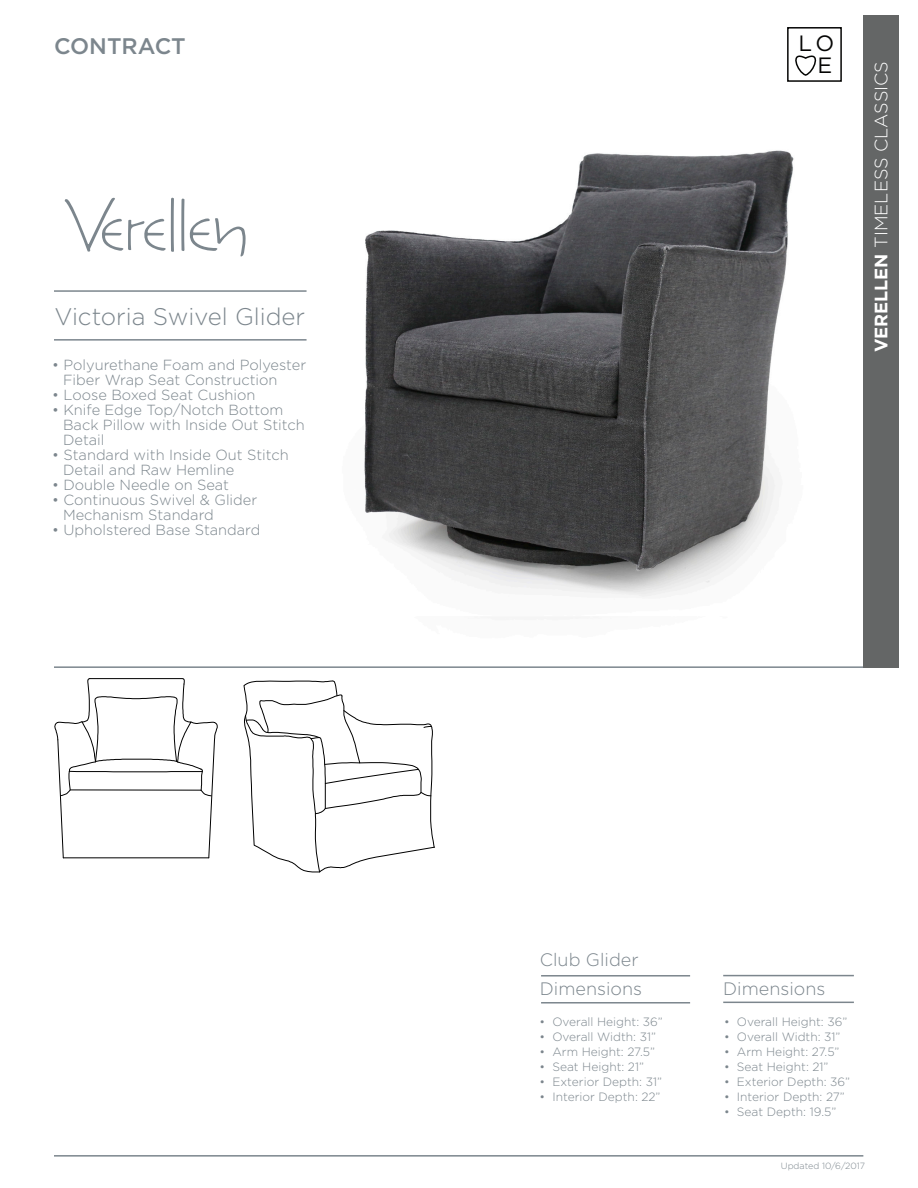
<style>
.page{position:relative;width:918px;height:1188px;background:#fff}
.page>*{position:absolute;margin:0;border:0;box-sizing:border-box;transform-origin:0 0}
.t1{font:300 24px "Gotham";color:#7c868d}
.t2{font:500 22.5px "Gotham";color:#7c868d}
.t3{font:22.2px/22.4px "Gotham";color:#050504}
.t4{font:300 18px "Gotham";color:#7c868d}
.t5{font:300 18px "Gotham";color:#fff}
.t6{font:300 14.7px/15px "Gotham";color:#7c868d}
.t7{font:300 12px "Gotham";color:#7c868d}
.t8{font:300 9px "Gotham";color:#7c868d}
.s1{font-weight:700}
</style>
<div class="page">
<div style="left:787px;top:27px;width:55px;height:55px;border:2px solid #050504"></div>
<svg style="left:789px;top:50px;width:28px;height:27px"></svg>
<hr style="left:54px;top:339px;width:253px;height:2px;background:#7c868d">
<hr style="left:54px;top:290px;width:253px;height:2px;background:#7c868d">
<hr style="left:54px;top:666px;width:809px;height:2px;background:#7c868d">
<hr style="left:54px;top:1155px;width:809px;height:2px;background:#7c868d">
<svg style="left:64px;top:198px;width:110px;height:54px"></svg>
<svg style="left:181px;top:199px;width:65px;height:57px"></svg>
<hr style="left:723px;top:1002px;width:131px;height:1px;background:#7c868d">
<hr style="left:723px;top:975px;width:131px;height:1px;background:#7c868d">
<div style="left:863px;top:15px;width:35px;height:653px;background:#646666"></div>
<svg style="left:244px;top:681px;width:191px;height:191px"></svg>
<svg style="left:55px;top:678px;width:162px;height:180px"></svg>
<hr style="left:63px;top:858px;width:146px;height:1px;background:#000">
<img style="left:364px;top:150px;width:430px;height:447px">
<hr style="left:541px;top:975px;width:149px;height:2px;background:#7c868d">
<hr style="left:541px;top:1002px;width:149px;height:2px;background:#7c868d">
<p class="t2" style="left:54px;top:31px;width:133px">CONTRACT</p>
<p class="t1" style="left:54px;top:302px;width:252px">Victoria Swivel Glider</p>
<p class="t6" style="left:52px;top:357px;width:256px">• Polyurethane Foam and Polyester</p>
<p class="t6" style="left:63px;top:372px;width:216px">Fiber Wrap Seat Construction</p>
<p class="t6" style="left:52px;top:387px;width:205px">• Loose Boxed Seat Cushion</p>
<p class="t6" style="left:52px;top:402px;width:233px">• Knife Edge Top/Notch Bottom</p>
<p class="t6" style="left:63px;top:417px;width:243px">Back Pillow with Inside Out Stitch<br>Detail</p>
<p class="t6" style="left:52px;top:447px;width:238px">• Standard with Inside Out Stitch</p>
<p class="t6" style="left:63px;top:462px;width:173px">Detail and Raw Hemline</p>
<p class="t6" style="left:52px;top:477px;width:178px">• Double Needle on Seat</p>
<p class="t6" style="left:52px;top:492px;width:207px">• Continuous Swivel &amp; Glider</p>
<p class="t6" style="left:63px;top:507px;width:152px">Mechanism Standard</p>
<p class="t6" style="left:52px;top:522px;width:210px">• Upholstered Base Standard</p>
<p class="t3" style="left:797px;top:31px;width:38px">LO<br>VE</p>
<p class="t5" style="left:870px;top:352px;width:293px;rotate:-90deg"><span class="s1">VERELLEN</span> TIMELESS CLASSICS</p>
<p class="t4" style="left:540px;top:948px;width:100px">Club Glider</p>
<p class="t4" style="left:540px;top:977px;width:104px">Dimensions</p>
<p class="t7" style="left:540px;top:1014px;width:125px">• Overall Height: 36”</p>
<p class="t7" style="left:540px;top:1029px;width:118px">• Overall Width: 31”</p>
<p class="t7" style="left:540px;top:1044px;width:117px">• Arm Height: 27.5”</p>
<p class="t7" style="left:540px;top:1059px;width:106px">• Seat Height: 21”</p>
<p class="t7" style="left:540px;top:1074px;width:124px">• Exterior Depth: 31”</p>
<p class="t7" style="left:540px;top:1089px;width:123px">• Interior Depth: 22”</p>
<p class="t4" style="left:723px;top:977px;width:104px">Dimensions</p>
<p class="t7" style="left:724px;top:1014px;width:125px">• Overall Height: 36”</p>
<p class="t7" style="left:724px;top:1029px;width:118px">• Overall Width: 31”</p>
<p class="t7" style="left:724px;top:1044px;width:117px">• Arm Height: 27.5”</p>
<p class="t7" style="left:724px;top:1059px;width:106px">• Seat Height: 21”</p>
<p class="t7" style="left:724px;top:1074px;width:128px">• Exterior Depth: 36”</p>
<p class="t7" style="left:724px;top:1089px;width:122px">• Interior Depth: 27”</p>
<p class="t7" style="left:724px;top:1104px;width:114px">• Seat Depth: 19.5”</p>
<p class="t8" style="left:781px;top:1160px;width:86px">Updated 10/6/2017</p>
</div>
